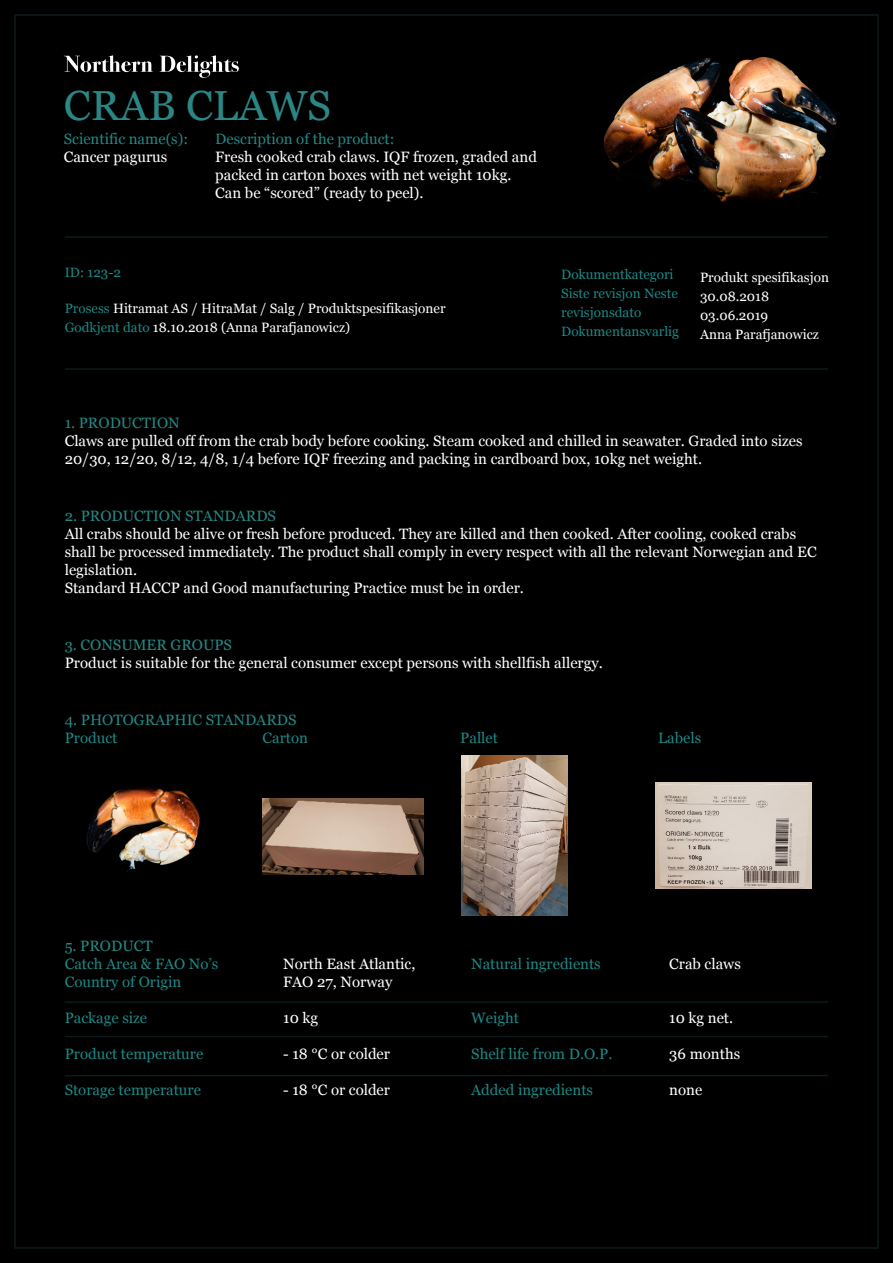
<style>
.page{position:relative;width:893px;height:1263px;background:#000}
.page>*{position:absolute;margin:0;border:0;box-sizing:border-box;transform-origin:0 0}
.t1{font:42px "Georgia";color:#2b8785}
.t2{font:15px/18px "Georgia";color:#fff}
.t3{font:15px/18px "Georgia";color:#1c8886}
.t4{font:15px "Georgia";color:#248885}
.t5{font:13.5px/19.2px "Georgia";color:#fff}
.t6{font:13.5px/19.2px "Georgia";color:#1c8886}
.s1{color:#1c8886}
</style>
<div class="page">
<img style="left:604px;top:56px;width:233px;height:146px">
<hr style="left:65px;top:236px;width:763px;height:2px;background:#091c1c">
<hr style="left:65px;top:368px;width:763px;height:2px;background:#091c1c">
<hr style="left:65px;top:1001px;width:763px;height:2px;background:#091c1c">
<hr style="left:65px;top:1036px;width:763px;height:1px;background:#091c1c">
<hr style="left:65px;top:1075px;width:763px;height:1px;background:#091c1c">
<svg style="left:64px;top:55px;width:89px;height:17px"></svg>
<svg style="left:160px;top:55px;width:79px;height:23px"></svg>
<img style="left:86px;top:787px;width:114px;height:85px">
<img style="left:263px;top:799px;width:161px;height:76px">
<img style="left:461px;top:755px;width:106px;height:161px">
<img style="left:655px;top:782px;width:157px;height:107px">
<h1 class="t1" style="left:64px;top:75px;width:269px">CRAB CLAWS</h1>
<p class="t4" style="left:64px;top:128px;width:126px">Scientific name(s):</p>
<p class="t2" style="left:64px;top:148px;width:105px">Cancer pagurus</p>
<p class="t4" style="left:215px;top:128px;width:181px">Description of the product:</p>
<p class="t2" style="left:215px;top:148px;width:323px">Fresh cooked crab claws. IQF frozen, graded and packed in carton boxes with net weight 10kg.<br>Can be “scored” (ready to peel).</p>
<p class="t6" style="left:65px;top:262px;width:58px">ID: 123-2</p>
<p class="t5" style="left:65px;top:298px;width:382px"><span class="s1">Prosess</span> Hitramat AS / HitraMat / Salg / Produktspesifikasjoner<br><span class="s1">Godkjent dato</span> 18.10.2018 (Anna Parafjanowicz)</p>
<p class="t6" style="left:561px;top:264px;width:119px">Dokumentkategori<br>Siste revisjon Neste revisjonsdato<br>Dokumentansvarlig</p>
<p class="t5" style="left:700px;top:267px;width:130px">Produkt spesifikasjon<br>30.08.2018<br>03.06.2019<br>Anna Parafjanowicz</p>
<p class="t4" style="left:65px;top:412px;width:116px">1. PRODUCTION</p>
<p class="t2" style="left:65px;top:432px;width:739px">Claws are pulled off from the crab body before cooking. Steam cooked and chilled in seawater. Graded into sizes<br>20/30, 12/20, 8/12, 4/8, 1/4 before IQF freezing and packing in cardboard box, 10kg net weight.</p>
<p class="t4" style="left:65px;top:505px;width:213px">2. PRODUCTION STANDARDS</p>
<p class="t2" style="left:65px;top:525px;width:753px">All crabs should be alive or fresh before produced. They are killed and then cooked. After cooling, cooked crabs shall be processed immediately. The product shall comply in every respect with all the relevant Norwegian and EC legislation.<br>Standard HACCP and Good manufacturing Practice must be in order.</p>
<p class="t4" style="left:65px;top:634px;width:169px">3. CONSUMER GROUPS</p>
<p class="t2" style="left:65px;top:654px;width:540px">Product is suitable for the general consumer except persons with shellfish allergy.</p>
<p class="t4" style="left:65px;top:709px;width:233px">4. PHOTOGRAPHIC STANDARDS</p>
<p class="t3" style="left:65px;top:729px;width:54px">Product</p>
<p class="t3" style="left:262px;top:729px;width:47px">Carton</p>
<p class="t3" style="left:460px;top:729px;width:39px">Pallet</p>
<p class="t3" style="left:658px;top:729px;width:45px">Labels</p>
<p class="t4" style="left:65px;top:935px;width:89px">5. PRODUCT</p>
<p class="t3" style="left:65px;top:955px;width:155px">Catch Area &amp; FAO No’s<br>Country of Origin</p>
<p class="t3" style="left:65px;top:1009px;width:84px">Package size</p>
<p class="t3" style="left:65px;top:1045px;width:140px">Product temperature</p>
<p class="t3" style="left:65px;top:1081px;width:138px">Storage temperature</p>
<p class="t2" style="left:283px;top:955px;width:134px">North East Atlantic,<br>FAO 27, Norway</p>
<p class="t2" style="left:283px;top:1009px;width:36px">10 kg</p>
<p class="t2" style="left:283px;top:1045px;width:108px">- 18 °C or colder</p>
<p class="t2" style="left:283px;top:1081px;width:108px">- 18 °C or colder</p>
<p class="t3" style="left:471px;top:955px;width:131px">Natural ingredients</p>
<p class="t3" style="left:471px;top:1009px;width:49px">Weight</p>
<p class="t3" style="left:471px;top:1045px;width:143px">Shelf life from D.O.P.</p>
<p class="t3" style="left:471px;top:1081px;width:123px">Added ingredients</p>
<p class="t2" style="left:669px;top:955px;width:73px">Crab claws</p>
<p class="t2" style="left:669px;top:1009px;width:65px">10 kg net.</p>
<p class="t2" style="left:669px;top:1045px;width:72px">36 months</p>
<p class="t2" style="left:669px;top:1081px;width:35px">none</p>
</div>
